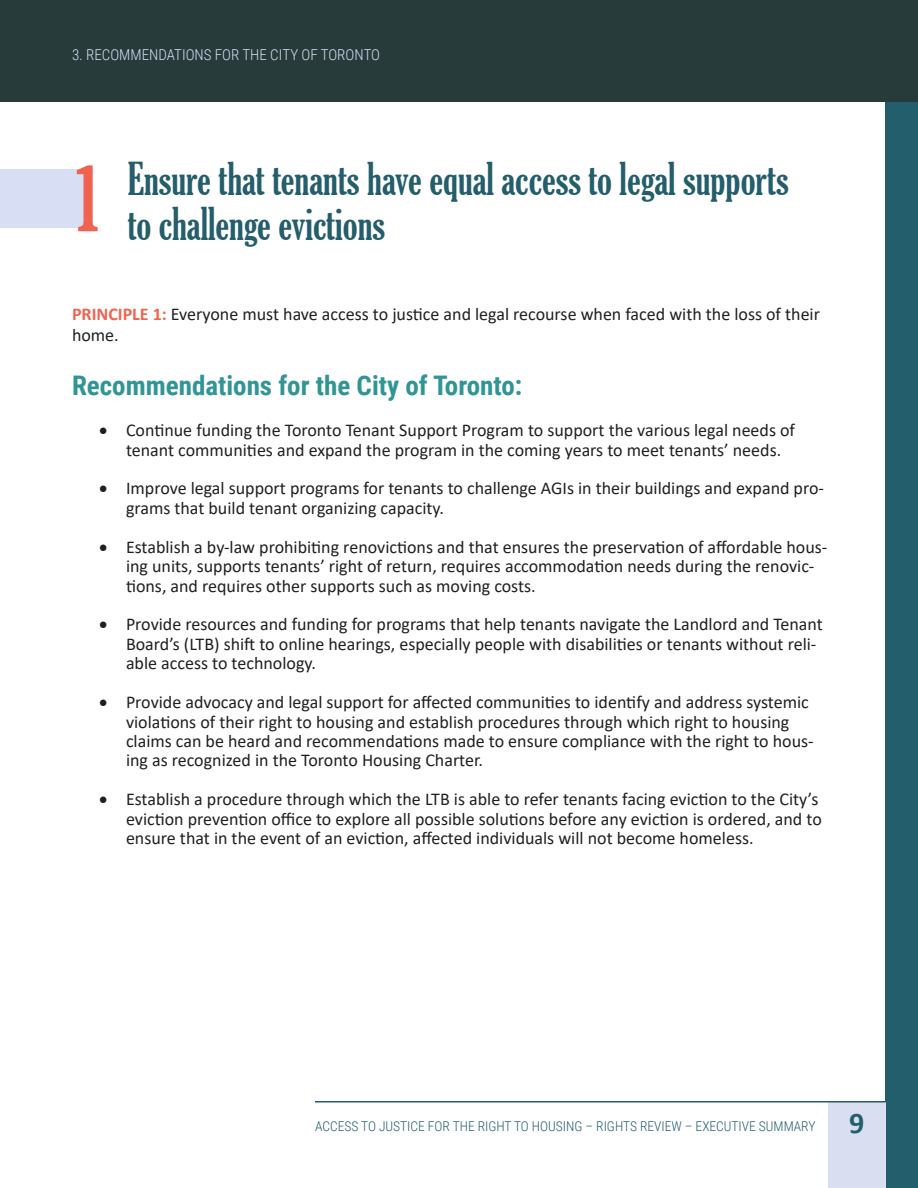
<style>
.page{position:relative;width:918px;height:1188px;background:#fff}
.page>*{position:absolute;margin:0;border:0;box-sizing:border-box;transform-origin:0 0}
.t1{font:extra-condensed 90px "Gloucester";color:#ef6351}
.t2{font:extra-condensed 43.5px "Gloucester";color:#245e6b}
.t3{font:700 30px "Calibri";color:#225e6b}
.Heading_2_-_light_gr{font:700 27px "Roboto Condensed";color:#319595}
.Body{font:18px/19.4px "Calibri";color:#231f20}
.t4{font:300 15px "Roboto Condensed";color:#d8def3}
.t5{font:300 13.5px "Roboto Condensed";color:#245e6b}
.s1{font-weight:700;color:#ef6351}
</style>
<div class="page">
<div style="left:886px;top:2px;width:32px;height:1186px;background:#225e6b"></div>
<div style="left:828px;top:1102px;width:58px;height:86px;background:#d9def0"></div>
<div style="left:0;top:0;width:918px;height:102px;background:#273b3b"></div>
<div style="left:0;top:170px;width:88px;height:58px;background:#d8def3"></div>
<hr style="left:315px;top:1101px;width:571px;height:1px;background:#245e6b">
<p class="t4" style="left:72px;top:44px;width:310px">3. RECOMMENDATIONS FOR THE CITY OF TORONTO</p>
<p class="t1" style="left:70px;top:147px;width:36px">1</p>
<p class="t2" style="left:128px;top:155px;width:662px">Ensure that tenants have equal access to legal supports</p>
<p class="t2" style="left:128px;top:200px;width:259px">to challenge evictions</p>
<p class="Body" style="left:72px;top:302px;width:750px;line-height:21.6px"><span class="s1">PRINCIPLE 1:</span> Everyone must have access to justice and legal recourse when faced with the loss of their home.</p>
<p class="Heading_2_-_light_gr" style="left:72px;top:367px;width:452px">Recommendations for the City of Toronto:</p>
<p class="Body" style="left:126px;top:420px;width:671px;text-indent:-27px">• Continue funding the Toronto Tenant Support Program to support the various legal needs of tenant communities and expand the program in the coming years to meet tenants’ needs.</p>
<p class="Body" style="left:126px;top:478px;width:700px;text-indent:-27px">• Improve legal support programs for tenants to challenge AGIs in their buildings and expand pro&shy;grams that build tenant organizing capacity.</p>
<p class="Body" style="left:126px;top:537px;width:703px;text-indent:-27px">• Establish a by-law prohibiting renovictions and that ensures the preservation of affordable hous&shy;ing units, supports tenants’ right of return, requires accommodation needs during the renovic&shy;tions, and requires other supports such as moving costs.</p>
<p class="Body" style="left:126px;top:614px;width:698px;text-indent:-27px">• Provide resources and funding for programs that help tenants navigate the Landlord and Tenant<br>Board’s (LTB) shift to online hearings, especially people with disabilities or tenants without reli&shy;able access to technology.</p>
<p class="Body" style="left:126px;top:692px;width:689px;text-indent:-27px">• Provide advocacy and legal support for affected communities to identify and address systemic violations of their right to housing and establish procedures through which right to housing claims can be heard and recommendations made to ensure compliance with the right to hous&shy;ing as recognized in the Toronto Housing Charter.</p>
<p class="Body" style="left:126px;top:789px;width:697px;text-indent:-27px">• Establish a procedure through which the LTB is able to refer tenants facing eviction to the City’s eviction prevention office to explore all possible solutions before any eviction is ordered, and to ensure that in the event of an eviction, affected individuals will not become homeless.</p>
<p class="t5" style="left:315px;top:1116px;width:502px">ACCESS TO JUSTICE FOR THE RIGHT TO HOUSING – RIGHTS REVIEW – EXECUTIVE SUMMARY</p>
<p class="t3" style="left:849px;top:1102px;width:17px">9</p>
</div>
